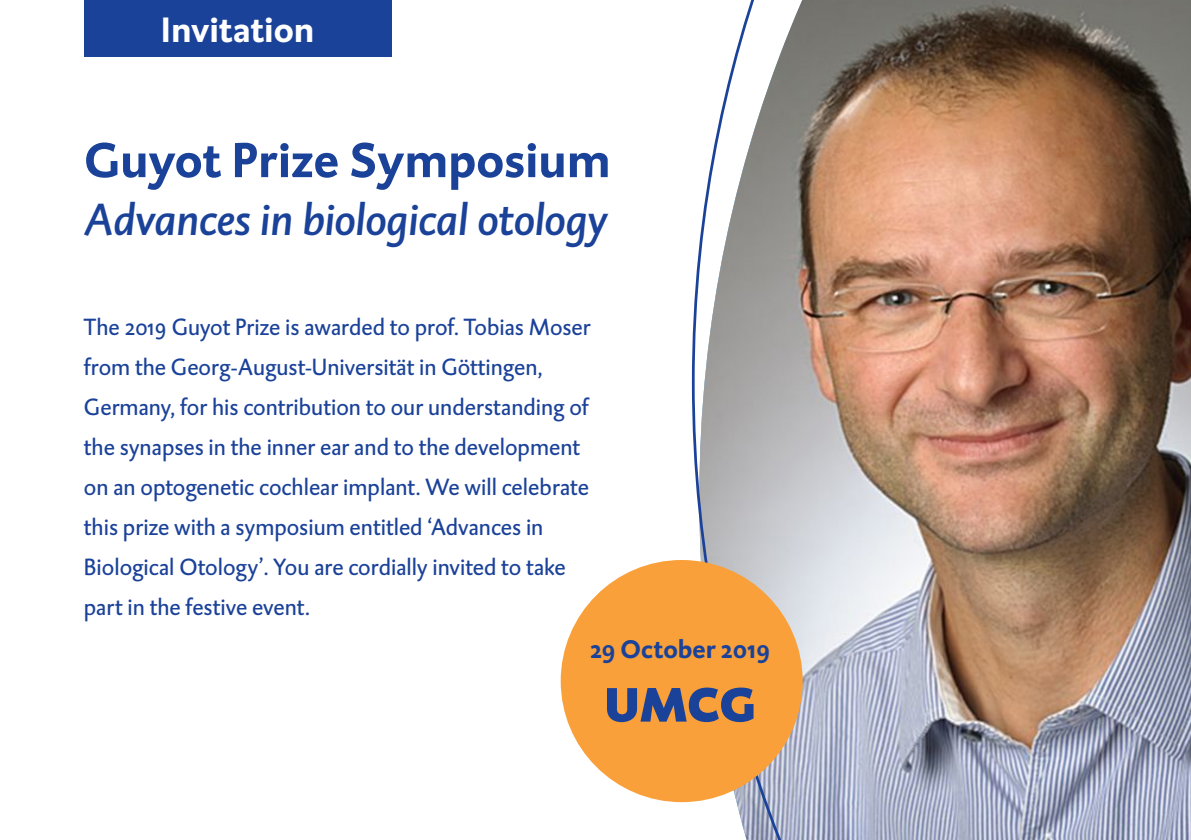
<style>
.page{position:relative;width:1191px;height:840px;background:#fff}
.page>*{position:absolute;margin:0;border:0;box-sizing:border-box;transform-origin:0 0}
.t1{font:700 50px "DTL Caspari ST";color:#1b4299}
.t2{font:900 50px "DTL Caspari T";color:#1b4299}
.t3{font:italic 500 46px "DTL Caspari ST";letter-spacing:-.005em;color:#1b4299}
.t4{font:700 36px "DTL Caspari ST";color:#fff}
.t5{font:700 26px "DTL Caspari ST";letter-spacing:.005em;color:#1b4299}
.t6{font:24px/40px "DTL Caspari ST";color:#1b4299}
</style>
<div class="page">
<img style="left:692px;top:0;width:499px;height:839px">
<div style="left:84px;top:0;width:307px;height:57px;background:#1b4299"></div>
<div style="left:561px;top:559px;width:241px;height:242px;background:#f9a03a;border-radius:50%"></div>
<p class="t4" style="left:161px;top:6px;width:155px">Invitation</p>
<p class="t1" style="left:84px;top:127px;width:528px">Guyot Prize Symposium</p>
<p class="t3" style="left:84px;top:191px;width:525px">Advances in biological otology</p>
<p class="t6" style="left:84px;top:307px;width:508px">The 2019 Guyot Prize is awarded to prof. Tobias Moser from the Georg-August-Universität in Göttingen, Germany, for his contribution to our understanding of the synapses in the inner ear and to the development on an optogenetic cochlear implant. We will celebrate this prize with a symposium entitled ‘Advances in Biological Otology’. You are cordially invited to take part in the festive event.</p>
<p class="t5" style="left:590px;top:631px;width:181px">29 October 2019</p>
<p class="t2" style="left:604px;top:674px;width:152px">UMCG</p>
</div>
